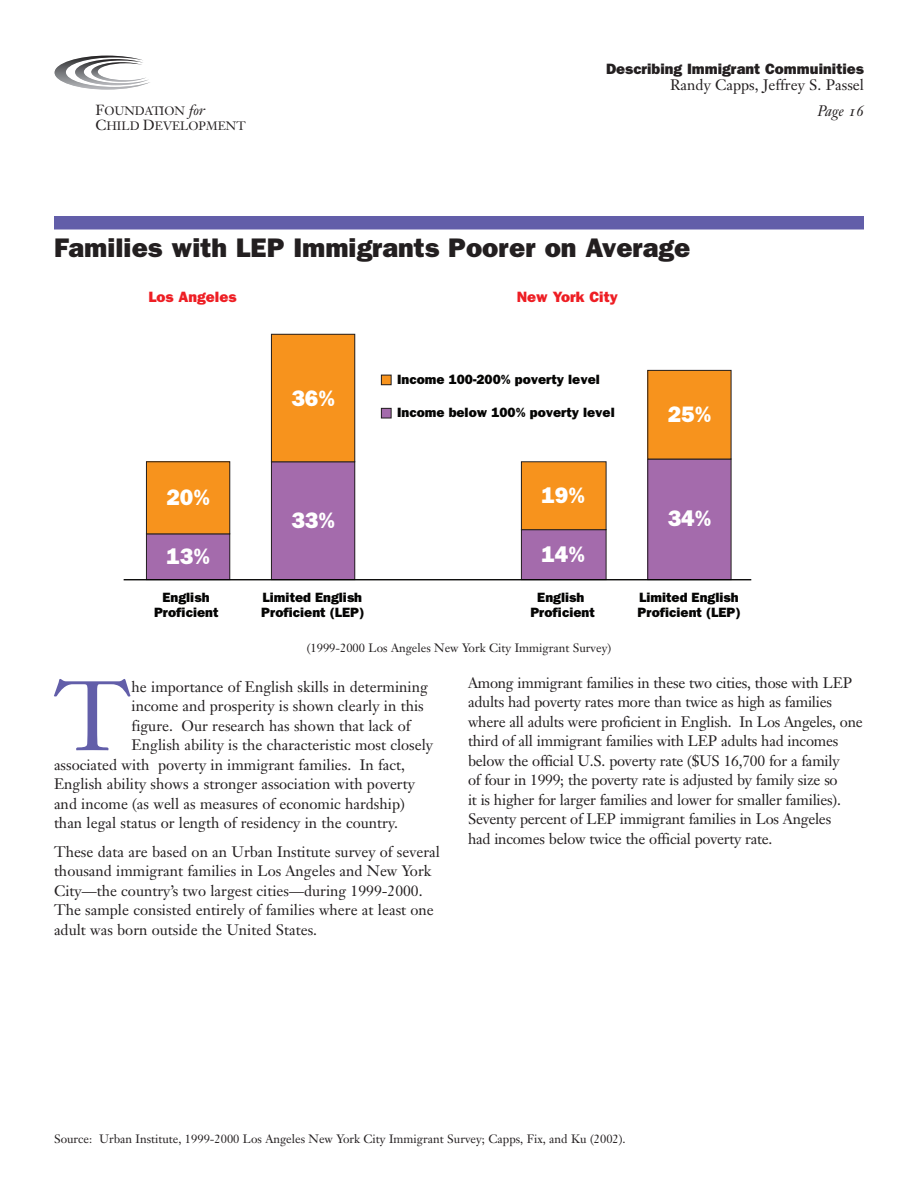
<style>
.page{position:relative;width:918px;height:1188px;background:#fff}
.page>*{position:absolute;margin:0;border:0;box-sizing:border-box;transform-origin:0 0}
.t1{font:97.05px "Janson Text";color:#625ea9}
.t2{font:800 27px "Franklin Gothic";color:#231f20}
.t3{font:800 22.5px "Franklin Gothic";color:#fff}
.t4{font:15px/19.5px "Janson Text";color:#231f20}
.t5{font:800 15px "Franklin Gothic";color:#231f20}
.t6{font:800 15px "Franklin Gothic";color:#ee1e24}
.t7{font:15px "Janson Text Italic Os F";letter-spacing:-.01em;color:#231f20}
.t8{font:800 13.5px/14.9px "Franklin Gothic";color:#050504;text-align:center}
.t9{font:12px "Janson Text";color:#231f20}
.t10{font:12px/14.4px "Janson Text Roman SC";color:#231f20}
.s1{font-size:14.4px}
.s2{font-family:"Janson Text";font-style:italic;font-size:14.4px}
</style>
<div class="page">
<svg style="left:55px;top:56px;width:95px;height:34px"></svg>
<div style="left:54px;top:216px;width:810px;height:14px;background:#625ea9"></div>
<div style="left:146px;top:534px;width:84px;height:46px;background:#a46bac"></div>
<div style="left:146px;top:533px;width:84px;height:47px;border:1px solid #231f20"></div>
<div style="left:271px;top:462px;width:84px;height:118px;background:#a46bac"></div>
<div style="left:271px;top:461px;width:84px;height:119px;border:1px solid #231f20"></div>
<div style="left:521px;top:530px;width:85px;height:50px;background:#a46bac"></div>
<div style="left:648px;top:459px;width:83px;height:121px;background:#a46bac"></div>
<div style="left:647px;top:459px;width:84px;height:121px;border:1px solid #231f20"></div>
<div style="left:146px;top:462px;width:84px;height:72px;background:#f7931d"></div>
<div style="left:146px;top:461px;width:84px;height:73px;border:1px solid #231f20"></div>
<div style="left:271px;top:334px;width:84px;height:128px;background:#f7931d"></div>
<div style="left:271px;top:334px;width:84px;height:128px;border:1px solid #231f20"></div>
<div style="left:521px;top:462px;width:85px;height:68px;background:#f7931d"></div>
<div style="left:521px;top:461px;width:85px;height:69px;border:1px solid #231f20"></div>
<div style="left:648px;top:370px;width:83px;height:89px;background:#f7931d"></div>
<div style="left:647px;top:370px;width:84px;height:89px;border:1px solid #231f20"></div>
<hr style="left:124px;top:579px;width:627px;height:1px;background:#050504">
<div style="left:381px;top:375px;width:10px;height:10px;background:#f7931d"></div>
<div style="left:381px;top:375px;width:11px;height:10px;border:1px solid #231f20"></div>
<div style="left:381px;top:408px;width:10px;height:10px;background:#a46bac"></div>
<div style="left:381px;top:408px;width:11px;height:10px;border:1px solid #231f20"></div>
<p class="t10" style="left:96px;top:105px;width:152px"><span class="s1">F</span>OUNDATION <span class="s2">for<br></span><span class="s1">C</span>HILD <span class="s1">D</span>EVELOPMENT</p>
<p class="t5" style="left:606px;top:60px;width:259px">Describing Immigrant Commuinities</p>
<p class="t4" style="left:670px;top:77px;width:196px">Randy Capps, Jeffrey S. Passel</p>
<p class="t7" style="left:818px;top:105px;width:48px">Page 16</p>
<h2 class="t2" style="left:54px;top:231px;width:638px">Families with LEP Immigrants Poorer on Average</h2>
<p class="t6" style="left:148px;top:288px;width:90px">Los Angeles</p>
<p class="t6" style="left:517px;top:288px;width:103px">New York City</p>
<h3 class="t3" style="left:166px;top:485px;width:45px">20%</h3>
<h3 class="t3" style="left:166px;top:543px;width:45px">13%</h3>
<h3 class="t3" style="left:291px;top:385px;width:45px">36%</h3>
<h3 class="t3" style="left:291px;top:507px;width:45px">33%</h3>
<p class="t8" style="left:397px;top:372px;width:204px">Income 100-200% poverty level</p>
<p class="t8" style="left:397px;top:405px;width:219px">Income below 100% poverty level</p>
<h3 class="t3" style="left:541px;top:482px;width:45px">19%</h3>
<h3 class="t3" style="left:541px;top:541px;width:45px">14%</h3>
<h3 class="t3" style="left:668px;top:401px;width:45px">25%</h3>
<h3 class="t3" style="left:668px;top:505px;width:45px">34%</h3>
<p class="t8" style="left:154px;top:590px;width:66px">English<br>Proficient</p>
<p class="t8" style="left:261px;top:590px;width:105px;text-align:left">Limited English<br>Proficient (LEP)</p>
<p class="t8" style="left:530px;top:590px;width:66px">English<br>Proficient</p>
<p class="t8" style="left:638px;top:590px;width:105px;text-align:left">Limited English<br>Proficient (LEP)</p>
<p class="t9" style="left:307px;top:643px;width:306px">(1999-2000 Los Angeles New York City Immigrant Survey)</p>
<h1 class="t1" style="left:55px;top:678px;width:77px">T</h1>
<p class="t4" style="left:132px;top:678px;width:298px">he importance of English skills in determining</p>
<p class="t4" style="left:132px;top:698px;width:294px">income and prosperity is shown clearly in this</p>
<p class="t4" style="left:132px;top:717px;width:280px">figure. Our research has shown that lack of</p>
<p class="t4" style="left:132px;top:737px;width:303px">English ability is the characteristic most closely</p>
<p class="t4" style="left:54px;top:756px;width:352px">associated with poverty in immigrant families. In fact,</p>
<p class="t4" style="left:54px;top:776px;width:363px">English ability shows a stronger association with poverty</p>
<p class="t4" style="left:54px;top:795px;width:352px">and income (as well as measures of economic hardship)</p>
<p class="t4" style="left:54px;top:815px;width:345px">than legal status or length of residency in the country.</p>
<p class="t4" style="left:54px;top:843px;width:388px">These data are based on an Urban Institute survey of several thousand immigrant families in Los Angeles and New York City—the country’s two largest cities—during 1999-2000.<br>The sample consisted entirely of families where at least one adult was born outside the United States.</p>
<p class="t4" style="left:468px;top:674px;width:396px">Among immigrant families in these two cities, those with LEP adults had poverty rates more than twice as high as families where all adults were proficient in English. In Los Angeles, one third of all immigrant families with LEP adults had incomes below the official U.S. poverty rate ($US 16,700 for a family<br>of four in 1999; the poverty rate is adjusted by family size so<br>it is higher for larger families and lower for smaller families).<br>Seventy percent of LEP immigrant families in Los Angeles<br>had incomes below twice the official poverty rate.</p>
<p class="t9" style="left:54px;top:1134px;width:573px">Source: Urban Institute, 1999-2000 Los Angeles New York City Immigrant Survey; Capps, Fix, and Ku (2002).</p>
</div>
